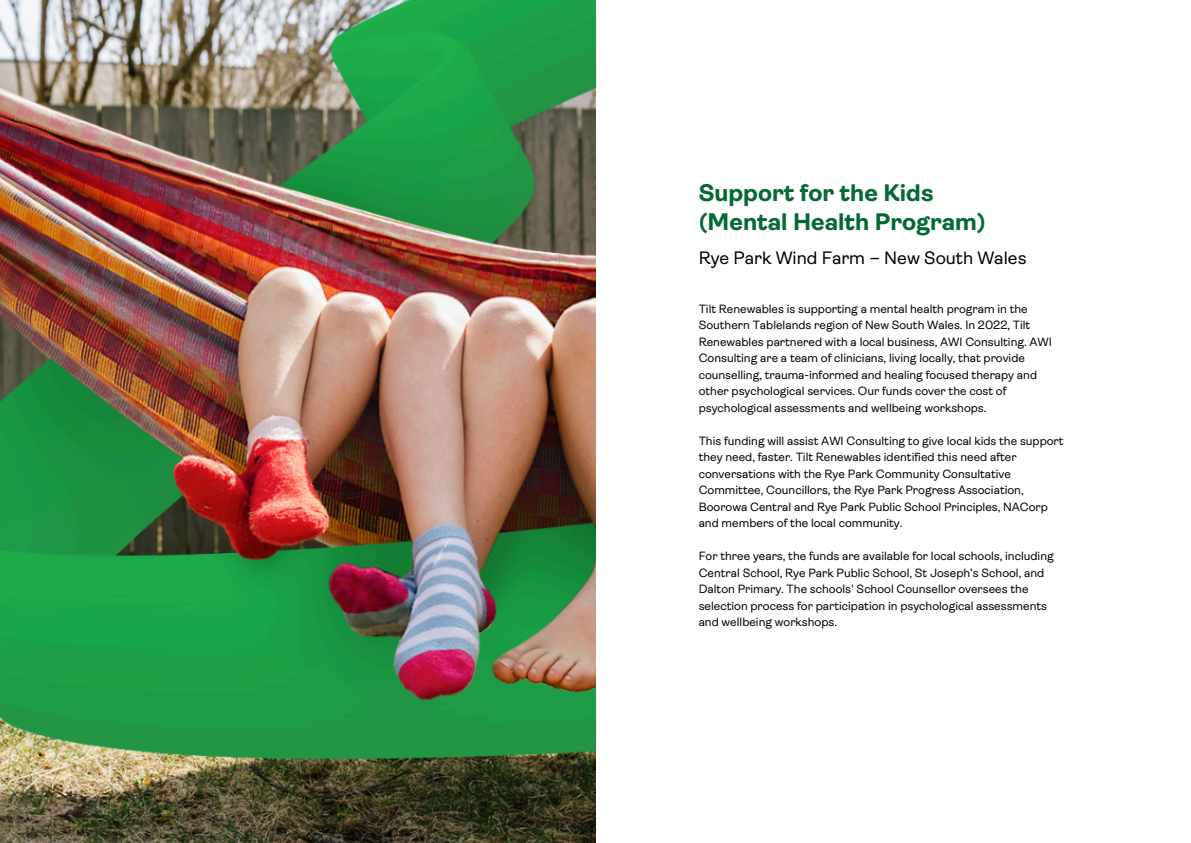
<style>
.page{position:relative;width:1191px;height:843px;background:#fff}
.page>*{position:absolute;margin:0;border:0;box-sizing:border-box;transform-origin:0 0}
.t1{font:700 24px/28.5px "Ambit";color:#056932}
.t2{font:18px "Ambit";color:#000}
.t3{font:12px/16.5px "Ambit";color:#000}
</style>
<div class="page">
<img style="left:0;top:0;width:595px;height:842px">
<p class="t1" style="left:698px;top:179px;width:288px">Support for the Kids (Mental Health Program)</p>
<h1 class="t2" style="left:698px;top:247px;width:329px">Rye Park Wind Farm – New South Wales</h1>
<h2 class="t3" style="left:698px;top:300px;width:355px">Tilt Renewables is supporting a mental health program in the Southern Tablelands region of New South Wales. In 2022, Tilt Renewables partnered with a local business, AWI Consulting. AWI Consulting are a team of clinicians, living locally, that provide counselling, trauma-informed and healing focused therapy and other psychological services. Our funds cover the cost of psychological assessments and wellbeing workshops.</h2>
<p class="t3" style="left:698px;top:432px;width:366px">This funding will assist AWI Consulting to give local kids the support they need, faster. Tilt Renewables identified this need after conversations with the Rye Park Community Consultative Committee, Councillors, the Rye Park Progress Association, Boorowa Central and Rye Park Public School Principles, NACorp and members of the local community.</p>
<p class="t3" style="left:698px;top:548px;width:356px">For three years, the funds are available for local schools, including Central School, Rye Park Public School, St Joseph’s School, and Dalton Primary. The schools' School Counsellor oversees the selection process for participation in psychological assessments and wellbeing workshops.</p>
</div>
